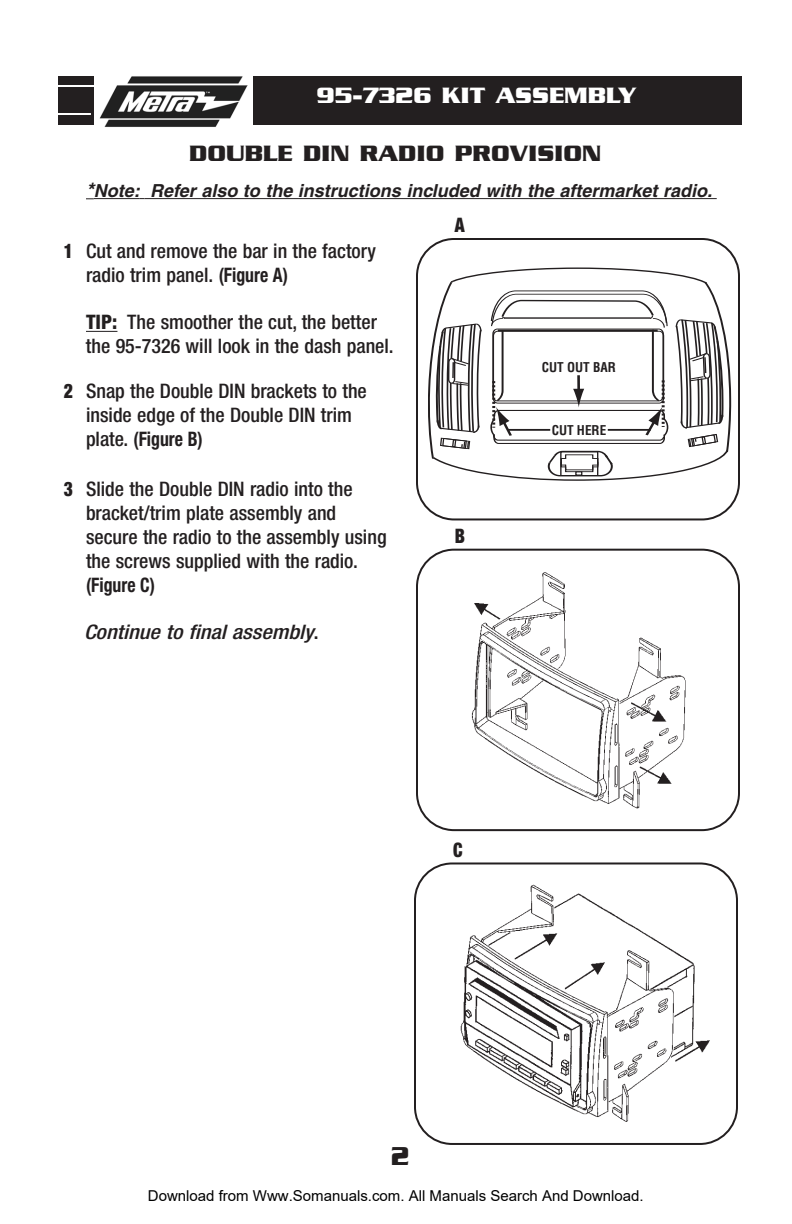
<style>
.page{position:relative;width:792px;height:1224px;background:#fff}
.page>*{position:absolute;margin:0;border:0;box-sizing:border-box;transform-origin:0 0}
.t1{font:700 28px "Serpentine";color:#231f20;scale:.87 1}
.t2{font:700 24px "Serpentine";color:#231f20}
.t3{font:700 24px "Serpentine";color:#fff}
.t4{font:500 condensed 20px/24px "Helvetica Neue";color:#231f20}
.t5{font:italic 500 condensed 20px "Helvetica Neue";color:#231f20;scale:1.12 1}
.t6{font:700 condensed 20px "Helvetica Neue";color:#231f20;scale:.89 1}
.t7{font:900 condensed 20px "Helvetica Neue";color:#231f20;scale:.89 1}
.t8{font:italic 700 18px "Helvetica";color:#231f20}
.t9{font:15px "Arial";color:#000}
.t10{font:700 condensed 13.2px "Helvetica";color:#231f20}
.s1{font-size:20px}
.s2{font-weight:700}
.s3{font-weight:800}
.s4{font-style:normal}
</style>
<div class="page">
<div style="left:58px;top:77px;width:684px;height:48px;background:#231f20"></div>
<div style="left:95px;top:54px;width:158px;height:89px;background:#fff"></div>
<img style="left:99px;top:76px;width:148px;height:51px">
<hr style="left:0;top:113px;width:91px;height:2px;background:#fff">
<hr style="left:0;top:85px;width:94px;height:2px;background:#fff">
<svg style="left:416px;top:549px;width:324px;height:282px"></svg>
<svg style="left:414px;top:862px;width:324px;height:283px"></svg>
<svg style="left:416px;top:238px;width:324px;height:282px"></svg>
<hr style="left:94px;top:198px;width:46px;height:1px;background:#231f20">
<hr style="left:145px;top:198px;width:34px;height:1px;background:#231f20">
<hr style="left:179px;top:198px;width:253px;height:1px;background:#231f20">
<hr style="left:432px;top:198px;width:285px;height:1px;background:#231f20">
<hr style="left:86px;top:331px;width:31px;height:1px;background:#231f20">
<p class="t3" style="left:317px;top:88px;width:321px">95-7326 KIT ASSEMBLY</p>
<p class="t2" style="left:189px;top:146px;width:414px">DOUBLE DIN RADIO PROVISION</p>
<p class="t8" style="left:86px;top:183px;width:628px"><span class="s1">*</span>Note: Refer also to the instructions included with the aftermarket radio.</p>
<p class="t7" style="left:455px;top:218px;width:13px">A</p>
<p class="t7" style="left:64px;top:243px;width:12px">1</p>
<p class="t4" style="left:86px;top:240px;width:291px">Cut and remove the bar in the factory radio trim panel. <span class="s2">(Figure A)</span></p>
<p class="t4" style="left:86px;top:312px;width:309px"><span class="s3">TIP:</span> The smoother the cut, the better the 95-7326 will look in the dash panel.</p>
<p class="t10" style="left:542px;top:360px;width:76px">CUT OUT BAR</p>
<p class="t7" style="left:64px;top:384px;width:12px">2</p>
<p class="t4" style="left:86px;top:381px;width:282px">Snap the Double DIN brackets to the inside edge of the Double DIN trim plate. <span class="s2">(Figure B)</span></p>
<p class="t10" style="left:552px;top:423px;width:56px">CUT HERE</p>
<p class="t7" style="left:64px;top:482px;width:12px">3</p>
<p class="t4" style="left:86px;top:479px;width:302px">Slide the Double DIN radio into the bracket/trim plate assembly and secure the radio to the assembly using the screws supplied with the radio.</p>
<p class="t6" style="left:86px;top:578px;width:79px">(Figure C)</p>
<p class="t7" style="left:455px;top:529px;width:13px">B</p>
<p class="t5" style="left:84px;top:625px;width:211px">Continue to final assembly<span class="s4">.</span></p>
<p class="t7" style="left:453px;top:842px;width:12px">C</p>
<h1 class="t1" style="left:391px;top:1147px;width:22px">2</h1>
<p class="t9" style="left:148px;top:1187px;width:497px">Download from Www.Somanuals.com. All Manuals Search And Download.</p>
</div>
